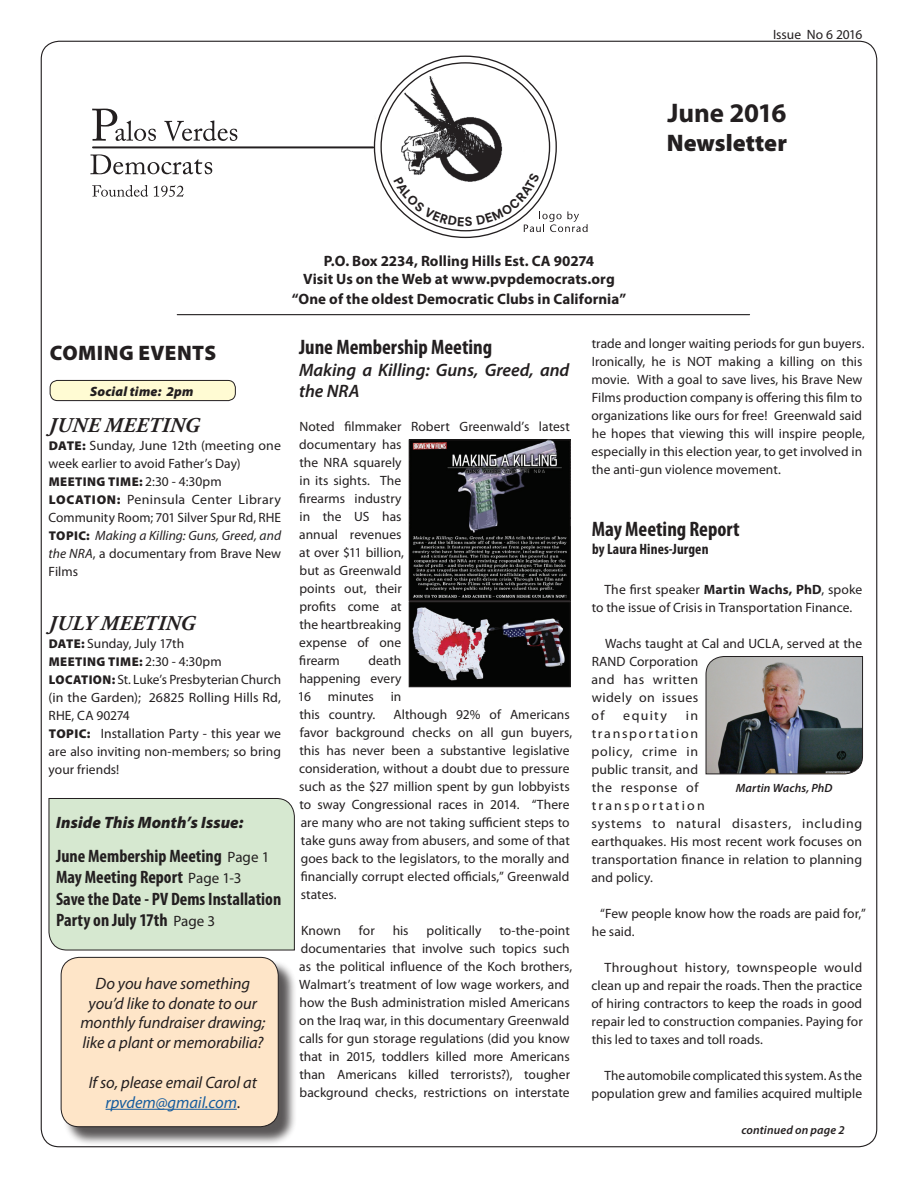
<style>
.page{position:relative;width:918px;height:1188px;background:#fff}
.page>*{position:absolute;margin:0;border:0;box-sizing:border-box;transform-origin:0 0}
.t1{font:700 27px "Myriad Pro";letter-spacing:-.01em;color:#231f20}
.t2{font:900 24px "Myriad Pro";color:#231f20}
.t3{font:700 condensed 21px "Myriad Pro";color:#231f20}
.t4{font:italic 700 21px "Adobe Garamond Pro";letter-spacing:.02em;color:#231f20}
.t5{font:900 21px "Myriad Pro";letter-spacing:.02em;color:#231f20}
.t6{font:700 condensed 18px/21.6px "Myriad Pro";color:#231f20}
.t7{font:italic 600 18px/21.6px "Myriad Pro";color:#231f20}
.t8{font:italic 16.5px/19.8px "Myriad Pro";letter-spacing:-.005em;color:#231f20;text-align:center}
.t9{font:italic 900 16.5px "Myriad Pro";letter-spacing:.005em;color:#231f20}
.t10{font:700 15px/18px "Myriad Pro";letter-spacing:.005em;color:#231f20;text-align:center}
.t11{font:700 condensed 15px "Myriad Pro";letter-spacing:.01em;color:#231f20}
.t12{font:13.5px/18px "Myriad Pro";letter-spacing:.005em;color:#231f20}
.t13{font:italic 900 13.5px "Myriad Pro";letter-spacing:.015em;color:#231f20}
.t14{font:900 12.75px "Myriad Pro";letter-spacing:.035em;color:#231f20}
.t15{font:italic 600 12px "Myriad Pro";letter-spacing:.015em;color:#231f20}
.s1{font-weight:900;font-size:12.75px}
.s2{font-weight:400;font-size:13.5px}
.s3{font-style:italic}
.s4{font-weight:400;font-stretch:normal;font-size:15px}
.s5{color:#175d9e}
.s6{font-style:normal}
.s7{font-weight:700}
</style>
<div class="page">
<svg style="left:92px;top:109px;width:64px;height:32px"></svg>
<svg style="left:164px;top:121px;width:73px;height:20px"></svg>
<svg style="left:90px;top:154px;width:122px;height:20px"></svg>
<svg style="left:92px;top:185px;width:56px;height:12px"></svg>
<svg style="left:154px;top:185px;width:30px;height:12px"></svg>
<img style="left:357px;top:55px;width:191px;height:149px">
<hr style="left:93px;top:146px;width:280px;height:2px;background:#231f20">
<hr style="left:177px;top:314px;width:573px;height:1px;background:#231f20">
<div style="left:48px;top:798px;width:247px;height:153px;background:#d6e8d0"></div>
<div style="left:50px;top:380px;width:185px;height:21px;background:#fffbd3;border-radius:8px"></div>
<div style="left:50px;top:380px;width:186px;height:21px;border:1px solid #231f20;border-radius:8px"></div>
<img style="left:705px;top:656px;width:158px;height:119px">
<img style="left:409px;top:442px;width:161px;height:160px">
<div style="left:409px;top:440px;width:162px;height:161px;border:1px solid #231f20"></div>
<div style="left:63px;top:959px;width:234px;height:187px;background:#231f20;opacity:.75"></div>
<div style="left:61px;top:957px;width:217px;height:170px;background:#fee5c8;border-radius:18px"></div>
<hr style="left:106px;top:1109px;width:131px;height:1px;background:#175d9e">
<div style="left:61px;top:957px;width:218px;height:170px;border:1px solid #231f20;border-radius:18px"></div>
<svg style="left:411px;top:604px;width:158px;height:81px;background:#484146"></svg>
<div style="left:409px;top:602px;width:162px;height:85px;border:1px solid #231f20"></div>
<svg style="left:394px;top:173px;width:194px;height:59px"></svg>
<p class="t12" style="left:773px;top:25px;width:91px">Issue No 6 2016</p>
<p class="t10" style="left:303px;top:251px;width:313px">P.O. Box 2234, Rolling Hills Est. CA 90274<br>Visit Us on the Web at www.pvpdemocrats.org</p>
<p class="t10" style="left:292px;top:289px;width:336px">“One of the oldest Democratic Clubs in California”</p>
<h1 class="t1" style="left:667px;top:96px;width:120px">June 2016</h1>
<h2 class="t2" style="left:667px;top:127px;width:122px">Newsletter</h2>
<h3 class="t5" style="left:50px;top:339px;width:168px">COMING EVENTS</h3>
<h3 class="t3" style="left:299px;top:334px;width:195px">June Membership Meeting</h3>
<h3 class="t7" style="left:299px;top:358px;width:272px">Making a Killing: Guns, Greed, and the NRA</h3>
<p class="t12" style="left:299px;top:418px;width:272px">Noted filmmaker Robert Greenwald’s latest documentary has<br>the NRA squarely<br>in its sights. The<br>firearms industry<br>in the US has<br>annual revenues<br>at over $11 billion,<br>but as Greenwald<br>points out, their<br>profits come at<br>the heartbreaking<br>expense of one<br>firearm</p>
<p class="t13" style="left:90px;top:382px;width:105px">Social time: 2pm</p>
<h3 class="t4" style="left:49px;top:413px;width:153px">JUNE MEETING</h3>
<p class="t12" style="left:49px;top:436px;width:234px"><span class="s1">DATE:</span> Sunday, June 12th (meeting one week earlier to avoid Father’s Day)</p>
<p class="t14" style="left:49px;top:473px;width:174px">MEETING TIME: <span class="s2">2:30 - 4:30pm</span></p>
<p class="t12" style="left:49px;top:490px;width:234px;text-align:justify"><span class="s1">LOCATION:</span> Peninsula Center Library Community Room; 701 Silver Spur Rd, RHE <span class="s1">TOPIC:</span> <span class="s3">Making a Killing: Guns, Greed, and the NRA</span>, a documentary from Brave New Films</p>
<h3 class="t4" style="left:49px;top:611px;width:149px">JULY MEETING</h3>
<p class="t12" style="left:49px;top:634px;width:137px"><span class="s1">DATE:</span> Sunday, July 17th</p>
<p class="t14" style="left:49px;top:653px;width:174px">MEETING TIME: <span class="s2">2:30 - 4:30pm</span></p>
<p class="t12" style="left:49px;top:670px;width:234px"><span class="s1">LOCATION:</span> St. Luke’s Presbyterian Church (in the Garden); 26825 Rolling Hills Rd,<br>RHE, CA 90274<br><span class="s1">TOPIC:</span> Installation Party - this year we are also inviting non-members; so bring your friends!</p>
<p class="t12" style="left:298px;top:652px;width:105px;text-align:justify;text-indent:71px">death happening every 16 minutes in this country.</p>
<p class="t12" style="left:299px;top:706px;width:275px;text-indent:94px">Although 92% of Americans favor background checks on all gun buyers, this has never been a substantive legislative consideration, without a doubt due to pressure such as the $27 million spent by gun lobbyists to sway Congressional races in 2014. “There are many who are not taking sufficient steps to take guns away from abusers, and some of that goes back to the legislators, to the morally and financially corrupt elected officials,” Greenwald states.</p>
<p class="t12" style="left:301px;top:922px;width:42px">Known</p>
<p class="t12" style="left:359px;top:922px;width:17px">for</p>
<p class="t12" style="left:393px;top:922px;width:17px">his</p>
<p class="t12" style="left:427px;top:922px;width:56px">politically</p>
<p class="t9" style="left:56px;top:811px;width:189px">Inside This Month’s Issue:</p>
<h3 class="t6" style="left:56px;top:844px;width:227px">June Membership Meeting <span class="s4">Page 1<br></span>May Meeting Report <span class="s4">Page 1-3<br></span>Save the Date - PV Dems Installation<br>Party on July 17th <span class="s4">Page 3</span></h3>
<p class="t12" style="left:299px;top:922px;width:275px;text-indent:200px">to-the-point documentaries that involve such topics such as the political influence of the Koch brothers, Walmart’s treatment of low wage workers, and how the Bush administration misled Americans on the Iraq war, in this documentary Greenwald calls for gun storage regulations (did you know that in 2015, toddlers killed more Americans than Americans killed terrorists?), tougher background checks, restrictions on interstate</p>
<p class="t8" style="left:80px;top:973px;width:187px">Do you have something you’d like to donate to our monthly fundraiser drawing; like a plant or memorabilia?</p>
<p class="t8" style="left:89px;top:1072px;width:170px">If so, please email Carol at <span class="s5">rpvdem@gmail.com</span><span class="s6">.</span></p>
<p class="t12" style="left:591px;top:335px;width:275px">trade and longer waiting periods for gun buyers.<br>Ironically, he is NOT making a killing on this movie. With a goal to save lives, his Brave New Films production company is offering this film to organizations like ours for free! Greenwald said he hopes that viewing this will inspire people, especially in this election year, to get involved in the anti-gun violence movement.</p>
<h3 class="t3" style="left:592px;top:516px;width:149px">May Meeting Report</h3>
<p class="t11" style="left:592px;top:539px;width:118px">by Laura Hines-Jurgen</p>
<p class="t12" style="left:592px;top:580px;width:272px;text-indent:13px">The first speaker <span class="s7">Martin Wachs, PhD</span>, spoke to the issue of Crisis in Transportation Finance.</p>
<p class="t12" style="left:591px;top:634px;width:272px;text-indent:14px">Wachs taught at Cal and UCLA, served at the<br>RAND Corporation<br>and has written<br>widely on issues<br>of</p>
<p class="t12" style="left:591px;top:706px;width:272px;text-indent:95px">in<br>transportation<br>policy, crime in<br>public transit, and<br>the response of<br>transportation<br>systems to natural disasters, including earthquakes. His most recent work focuses on transportation finance in relation to planning and policy.</p>
<p class="t12" style="left:592px;top:904px;width:276px;text-indent:8px">“Few people know how the roads are paid for,” he said.</p>
<p class="t12" style="left:591px;top:958px;width:273px;text-align:justify;text-indent:13px">Throughout history, townspeople would clean up and repair the roads. Then the practice of hiring contractors to keep the roads in good repair led to construction companies. Paying for this led to taxes and toll roads.</p>
<p class="t12" style="left:592px;top:1066px;width:272px;text-align:right">The automobile complicated this system. As the population grew and families acquired multiple</p>
<p class="t15" style="left:741px;top:1122px;width:105px">continued on page 2</p>
<p class="t12" style="left:623px;top:706px;width:45px">equity</p>
<p class="t15" style="left:736px;top:780px;width:98px">Martin Wachs, PhD</p>
</div>
